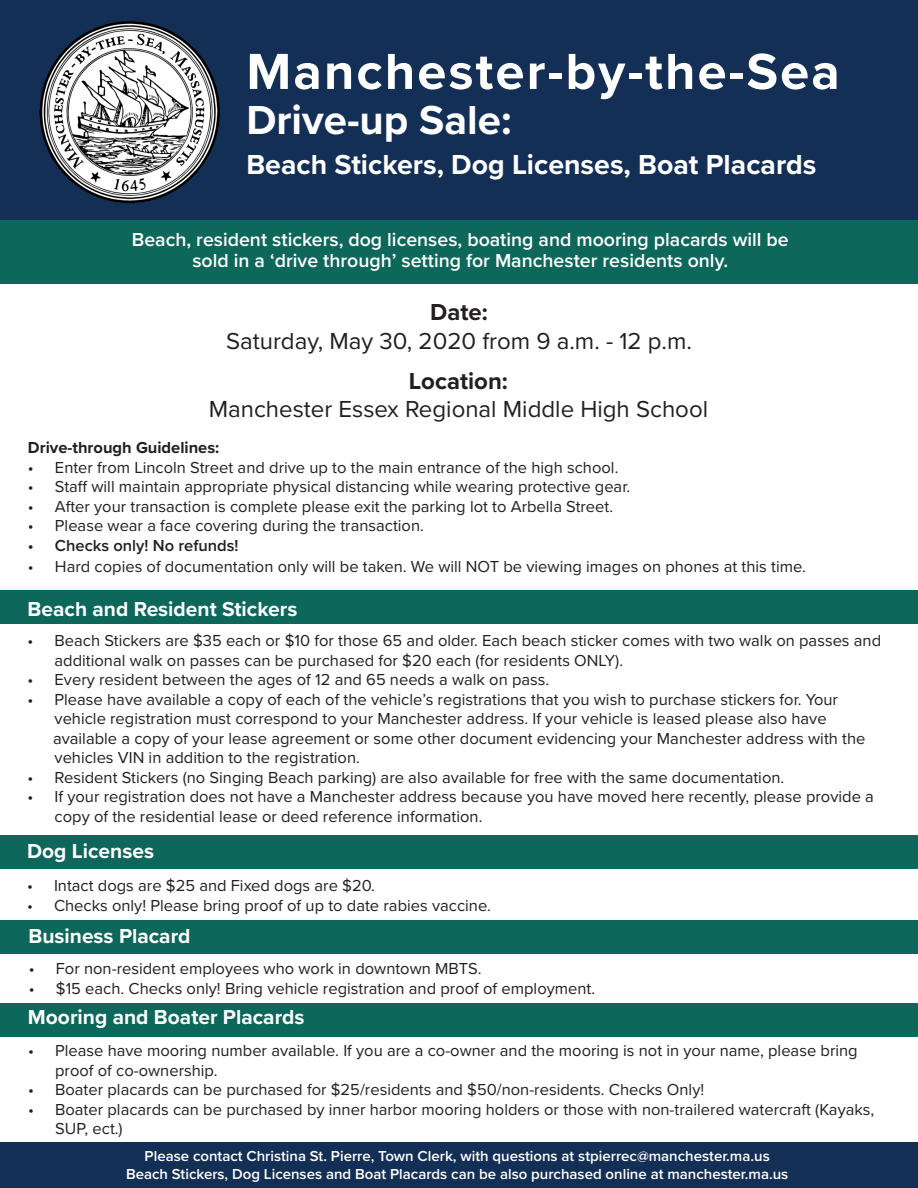
<style>
.page{position:relative;width:918px;height:1188px;background:#fff}
.page>*{position:absolute;margin:0;border:0;box-sizing:border-box;transform-origin:0 0}
.t1{font:700 52.5px "Proxima Nova";letter-spacing:.04em;color:#fff}
.t2{font:700 42px "Proxima Nova";color:#fff}
.t3{font:700 28.5px "Proxima Nova";color:#fff}
.t4{font:24px "Proxima Nova";color:#231f20}
.t5{font:700 24px "Proxima Nova";color:#231f20}
.t6{font:700 21px "Proxima Nova";color:#fff}
.t7{font:600 19.5px "Proxima Nova";color:#fff}
.t8{font:16.5px/19.5px "Proxima Nova";color:#231f20}
.t9{font:700 16.5px "Proxima Nova";color:#231f20}
.t10{font:600 16.5px "Proxima Nova";color:#231f20}
.t11{font:600 15px "Proxima Nova";color:#fff}
</style>
<div class="page">
<div style="left:0;top:1003px;width:918px;height:33px;background:#0e675b"></div>
<div style="left:0;top:836px;width:918px;height:33px;background:#0e675b"></div>
<div style="left:0;top:591px;width:918px;height:33px;background:#0e675b"></div>
<div style="left:0;top:200px;width:918px;height:84px;background:#0e675b"></div>
<div style="left:0;top:0;width:918px;height:220px;background:#142f56"></div>
<img style="left:39px;top:21px;width:181px;height:183px">
<div style="left:0;top:1143px;width:918px;height:45px;background:#142f56"></div>
<div style="left:0;top:920px;width:918px;height:34px;background:#0e675b"></div>
<p class="t1" style="left:246px;top:32px;width:595px">Manchester-by-the-Sea</p>
<p class="t2" style="left:246px;top:89px;width:267px">Drive-up Sale:</p>
<p class="t3" style="left:246px;top:144px;width:572px">Beach Stickers, Dog Licenses, Boat Placards</p>
<p class="t7" style="left:132px;top:225px;width:659px">Beach, resident stickers, dog licenses, boating and mooring placards will be</p>
<p class="t7" style="left:192px;top:246px;width:537px">sold in a ‘drive through’ setting for Manchester residents only.</p>
<p class="t5" style="left:430px;top:294px;width:59px">Date:</p>
<p class="t4" style="left:226px;top:323px;width:467px">Saturday, May 30, 2020 from 9 a.m. - 12 p.m.</p>
<p class="t5" style="left:409px;top:363px;width:100px">Location:</p>
<p class="t4" style="left:209px;top:391px;width:501px">Manchester Essex Regional Middle High School</p>
<p class="t9" style="left:28px;top:435px;width:193px">Drive-through Guidelines:</p>
<p class="t8" style="left:28px;top:457px;width:592px">• Enter from Lincoln Street and drive up to the main entrance of the high school.</p>
<p class="t8" style="left:28px;top:476px;width:604px">• Staff will maintain appropriate physical distancing while wearing protective gear.</p>
<p class="t8" style="left:28px;top:496px;width:587px">• After your transaction is complete please exit the parking lot to Arbella Street.</p>
<p class="t8" style="left:28px;top:515px;width:397px">• Please wear a face covering during the transaction.</p>
<p class="t10" style="left:28px;top:533px;width:212px">• Checks only! No refunds!</p>
<p class="t8" style="left:28px;top:556px;width:780px">• Hard copies of documentation only will be taken. We will NOT be viewing images on phones at this time.</p>
<p class="t6" style="left:28px;top:593px;width:271px">Beach and Resident Stickers</p>
<p class="t8" style="left:55px;top:630px;width:828px;text-indent:-27px">• Beach Stickers are $35 each or $10 for those 65 and older. Each beach sticker comes with two walk on passes and additional walk on passes can be purchased for $20 each (for residents ONLY).</p>
<p class="t8" style="left:28px;top:669px;width:523px">• Every resident between the ages of 12 and 65 needs a walk on pass.</p>
<p class="t8" style="left:28px;top:689px;width:812px">• Please have available a copy of each of the vehicle’s registrations that you wish to purchase stickers for. Your</p>
<p class="t8" style="left:55px;top:708px;width:774px">vehicle registration must correspond to your Manchester address. If your vehicle is leased please also have</p>
<p class="t8" style="left:53px;top:728px;width:814px">available a copy of your lease agreement or some other document evidencing your Manchester address with the vehicles VIN in addition to the registration.</p>
<p class="t8" style="left:28px;top:767px;width:758px">• Resident Stickers (no Singing Beach parking) are also available for free with the same documentation.</p>
<p class="t8" style="left:55px;top:786px;width:821px;text-indent:-27px">• If your registration does not have a Manchester address because you have moved here recently, please provide a copy of the residential lease or deed reference information.</p>
<p class="t6" style="left:27px;top:836px;width:128px">Dog Licenses</p>
<p class="t8" style="left:27px;top:875px;width:350px">• Intact dogs are $25 and Fixed dogs are $20.</p>
<p class="t8" style="left:27px;top:895px;width:465px">• Checks only! Please bring proof of up to date rabies vaccine.</p>
<p class="t6" style="left:28px;top:921px;width:164px">Business Placard</p>
<p class="t8" style="left:29px;top:958px;width:454px">• For non-resident employees who work in downtown MBTS.</p>
<p class="t8" style="left:29px;top:978px;width:568px">• $15 each. Checks only! Bring vehicle registration and proof of employment.</p>
<p class="t6" style="left:28px;top:1002px;width:278px">Mooring and Boater Placards</p>
<p class="t8" style="left:55px;top:1040px;width:804px;text-indent:-27px">• Please have mooring number available. If you are a co-owner and the mooring is not in your name, please bring proof of co-ownership.</p>
<p class="t8" style="left:28px;top:1079px;width:678px">• Boater placards can be purchased for $25/residents and $50/non-residents. Checks Only!</p>
<p class="t8" style="left:55px;top:1099px;width:821px;text-indent:-27px">• Boater placards can be purchased by inner harbor mooring holders or those with non-trailered watercraft (Kayaks,<br>SUP, ect.)</p>
<p class="t11" style="left:145px;top:1145px;width:627px">Please contact Christina St. Pierre, Town Clerk, with questions at stpierrec@manchester.ma.us</p>
<p class="t11" style="left:126px;top:1163px;width:664px">Beach Stickers, Dog Licenses and Boat Placards can be also purchased online at manchester.ma.us</p>
</div>
